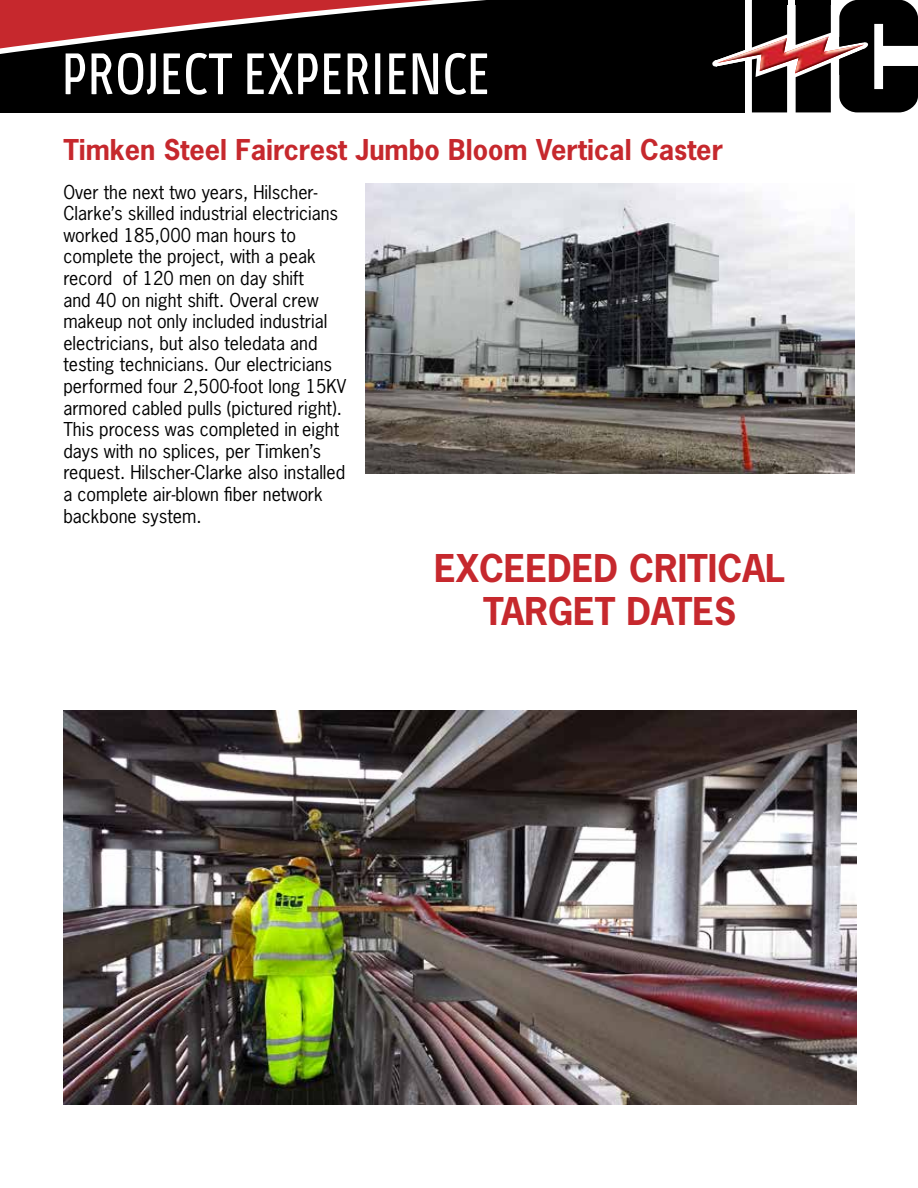
<style>
.page{position:relative;width:918px;height:1188px;background:#fff}
.page>*{position:absolute;margin:0;border:0;box-sizing:border-box;transform-origin:0 0}
.t1{font:54px "Absolut Pro Cond";letter-spacing:.02em;color:#fff}
.t2{font:700 36px/43.2px "News Gothic Std";color:#c6282d;text-align:center}
.t3{font:700 27px "News Gothic Std";color:#c6282d}
.t4{font:18px/21.6px "News Gothic Std";color:#000}
</style>
<div class="page">
<img style="left:365px;top:183px;width:489px;height:290px">
<img style="left:63px;top:711px;width:793px;height:394px">
<svg style="left:0;top:0;width:918px;height:112px;background:#281718"></svg>
<h1 class="t1" style="left:66px;top:53px;width:429px">PROJECT EXPERIENCE</h1>
<h3 class="t3" style="left:63px;top:132px;width:661px">Timken Steel Faircrest Jumbo Bloom Vertical Caster</h3>
<p class="t4" style="left:63px;top:181px;width:285px">Over the next two years, Hilscher-Clarke’s skilled industrial electricians worked 185,000 man hours to complete the project, with a peak record of 120 men on day shift<br>and 40 on night shift. Overal crew makeup not only included industrial electricians, but also teledata and testing technicians. Our electricians performed four 2,500-foot long 15KV armored cabled pulls (pictured right).<br>This process was completed in eight days with no splices, per Timken’s request. Hilscher-Clarke also installed a complete air-blown fiber network backbone system.</p>
<h2 class="t2" style="left:434px;top:546px;width:353px">EXCEEDED CRITICAL<br>TARGET DATES</h2>
</div>
